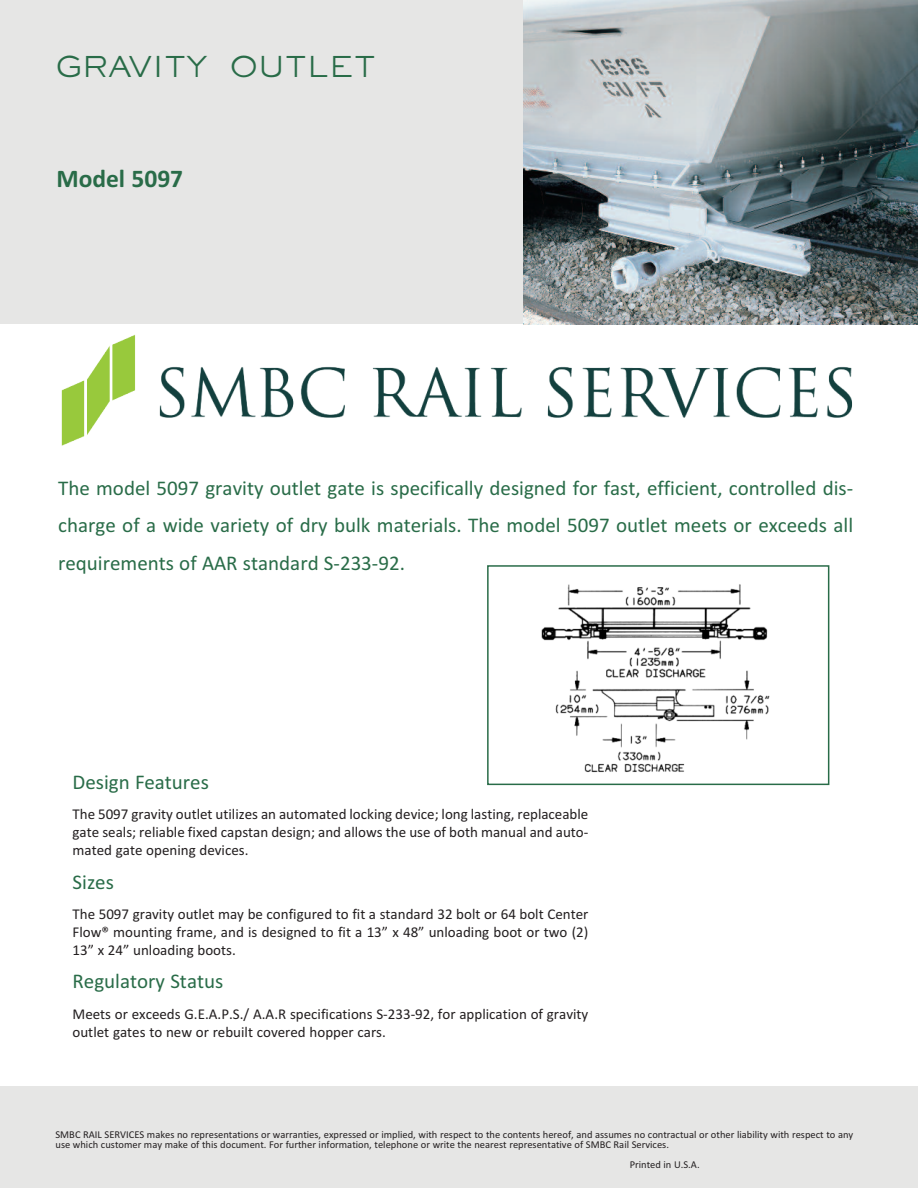
<style>
.page{position:relative;width:918px;height:1188px;background:#fff}
.page>*{position:absolute;margin:0;border:0;box-sizing:border-box;transform-origin:0 0}
.t1{font:33px "Eyechart";color:#296c48}
.t2{font:700 25.5px "Calibri";color:#296c48}
.t3{font:21px/37.5px "Calibri";color:#296c48;text-align:justify}
.t4{font:15px/18px "Calibri";color:#231f20;text-align:justify}
.t5{font:10.5px/10.5px "Calibri";color:#231f20}
</style>
<div class="page">
<div style="left:0;top:0;width:527px;height:324px;background:#e6e6e5"></div>
<img style="left:61px;top:334px;width:792px;height:112px">
<img style="left:541px;top:584px;width:229px;height:189px">
<div style="left:487px;top:565px;width:342px;height:220px;border:2px solid #296c48"></div>
<img style="left:524px;top:0;width:394px;height:324px">
<div style="left:0;top:1087px;width:918px;height:101px;background:#e6e6e5"></div>
<h1 class="t1" style="left:56px;top:46px;width:321px">GRAVITY OUTLET</h1>
<h2 class="t2" style="left:56px;top:163px;width:128px">Model 5097</h2>
<h3 class="t3" style="left:58px;top:469px;width:797px">The model 5097 gravity outlet gate is specifically designed for fast, efficient, controlled dis&shy;charge of a wide variety of dry bulk materials. The model 5097 outlet meets or exceeds all requirements of AAR standard S-233-92.</h3>
<h3 class="t3" style="left:73px;top:763px;width:138px">Design Features</h3>
<p class="t4" style="left:73px;top:805px;width:517px">The 5097 gravity outlet utilizes an automated locking device; long lasting, replaceable gate seals; reliable fixed capstan design; and allows the use of both manual and auto&shy;mated gate opening devices.</p>
<h3 class="t3" style="left:73px;top:863px;width:43px">Sizes</h3>
<p class="t4" style="left:73px;top:905px;width:517px">The 5097 gravity outlet may be configured to fit a standard 32 bolt or 64 bolt Center Flow® mounting frame, and is designed to fit a 13” x 48” unloading boot or two (2)<br>13” x 24” unloading boots.</p>
<h3 class="t3" style="left:73px;top:962px;width:152px">Regulatory Status</h3>
<p class="t4" style="left:73px;top:1004px;width:517px">Meets or exceeds G.E.A.P.S./ A.A.R specifications S-233-92, for application of gravity outlet gates to new or rebuilt covered hopper cars.</p>
<p class="t5" style="left:55px;top:1129px;width:799px">SMBC RAIL SERVICES makes no representations or warranties, expressed or implied, with respect to the contents hereof, and assumes no contractual or other liability with respect to any use which customer may make of this document. For further information, telephone or write the nearest representative of SMBC Rail Services.</p>
<p class="t5" style="left:630px;top:1159px;width:72px">Printed in U.S.A.</p>
</div>
